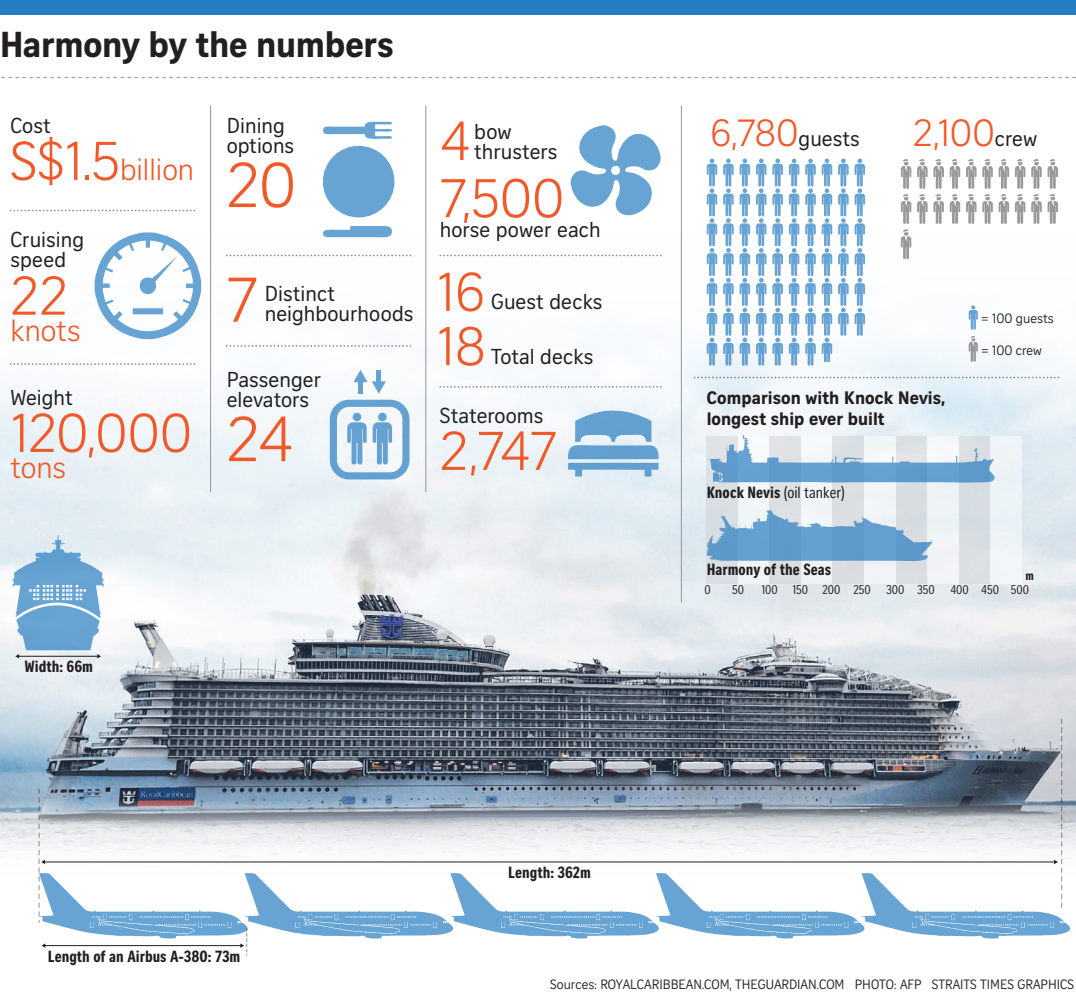
<style>
.page{position:relative;width:1076px;height:993px;background:#fff}
.page>*{position:absolute;margin:0;border:0;box-sizing:border-box;transform-origin:0 0}
.t1{font:61.25px "Curator Head ST Light";color:#f15929}
.t2{font:52.85px/54.2px "Curator Head ST Light";color:#f15929}
.t3{font:36.75px "Curator Head ST Light";color:#f15929}
.t4{font:700 35px "Curator Serp Text";letter-spacing:-.01em;color:#231f20}
.t5{font:29.75px "Curator Head ST Light";color:#f15929}
.t6{font:21px/20.1px "Curator Head ST Regular";color:#231f20}
.t7{font:17.5px/20.1px "Curator Head ST Bold";color:#231f20}
.t8{font:15.75px "Curator Head Cond ST Bold";color:#231f20}
.t9{font:15.75px "Curator Text Cond ST Regular";color:#231f20}
.t10{font:13.12px "Curator Serp Text";color:#231f20}
.t11{font:12.25px "Curator Text Cond ST Regular";color:#231f20}
.t12{font:12.25px "Curator Head Cond ST Bold";color:#231f20}
.s1{font-size:52.85px}
.s2{font-family:"Curator Head ST Light";font-size:36.75px;color:#f15929}
.s3{font-family:"Curator Head ST Regular";font-size:21px;color:#231f20}
.s4{font-family:"Curator Head Cond ST Bold"}
</style>
<div class="page">
<img style="left:0;top:418px;width:1076px;height:376px">
<div style="left:0;top:9px;width:1076px;height:409px;background:linear-gradient(to bottom,#fff,#f6f9fb)"></div>
<svg style="left:0;top:794px;width:1076px;height:129px"></svg>
<div style="left:707px;top:436px;width:31px;height:147px;background:#dadfe3"></div>
<div style="left:738px;top:436px;width:32px;height:147px;background:#f1f5f8"></div>
<div style="left:770px;top:436px;width:31px;height:147px;background:#dbdfe3"></div>
<div style="left:801px;top:436px;width:32px;height:147px;background:#f1f4f6"></div>
<div style="left:833px;top:436px;width:31px;height:147px;background:#dadee1"></div>
<div style="left:864px;top:436px;width:32px;height:147px;background:#f1f4f6"></div>
<div style="left:896px;top:436px;width:31px;height:147px;background:#d8dce0"></div>
<div style="left:927px;top:436px;width:32px;height:147px;background:#eff3f5"></div>
<div style="left:959px;top:436px;width:31px;height:147px;background:#d8dde1"></div>
<div style="left:990px;top:436px;width:32px;height:147px;background:#edf3f6"></div>
<svg style="left:0;top:77px;width:1076px;height:1px"></svg>
<div style="left:0;top:0;width:1076px;height:15px;background:#277dc1"></div>
<svg style="left:10px;top:209px;width:185px;height:2px"></svg>
<svg style="left:227px;top:254px;width:185px;height:2px"></svg>
<svg style="left:440px;top:254px;width:221px;height:2px"></svg>
<svg style="left:440px;top:386px;width:221px;height:1px"></svg>
<svg style="left:694px;top:376px;width:364px;height:2px"></svg>
<svg style="left:227px;top:345px;width:185px;height:2px"></svg>
<svg style="left:10px;top:363px;width:185px;height:2px"></svg>
<svg style="left:39px;top:718px;width:1031px;height:237px"></svg>
<svg style="left:12px;top:535px;width:93px;height:123px;background:#98bfdd"></svg>
<svg style="left:838px;top:158px;width:11px;height:178px"></svg>
<svg style="left:855px;top:158px;width:10px;height:178px"></svg>
<svg style="left:707px;top:158px;width:10px;height:207px"></svg>
<svg style="left:723px;top:158px;width:11px;height:207px"></svg>
<svg style="left:740px;top:158px;width:10px;height:207px"></svg>
<svg style="left:756px;top:158px;width:10px;height:207px"></svg>
<svg style="left:772px;top:158px;width:11px;height:207px"></svg>
<svg style="left:789px;top:158px;width:10px;height:207px"></svg>
<svg style="left:805px;top:158px;width:11px;height:207px"></svg>
<svg style="left:822px;top:158px;width:10px;height:203px"></svg>
<svg style="left:1031px;top:158px;width:27px;height:66px"></svg>
<svg style="left:1015px;top:158px;width:10px;height:66px"></svg>
<svg style="left:966px;top:158px;width:43px;height:66px"></svg>
<svg style="left:917px;top:158px;width:43px;height:66px"></svg>
<svg style="left:901px;top:158px;width:10px;height:101px"></svg>
<svg style="left:353px;top:370px;width:33px;height:23px"></svg>
<svg style="left:330px;top:399px;width:80px;height:80px"></svg>
<svg style="left:568px;top:410px;width:91px;height:66px;background:#96c0df"></svg>
<svg style="left:95px;top:232px;width:106px;height:107px"></svg>
<hr style="left:210px;top:106px;width:1px;height:386px;background:#939598">
<hr style="left:425px;top:106px;width:1px;height:386px;background:#939598">
<hr style="left:681px;top:106px;width:1px;height:496px;background:#939598">
<svg style="left:707px;top:435px;width:288px;height:47px"></svg>
<svg style="left:707px;top:510px;width:226px;height:51px"></svg>
<svg style="left:969px;top:305px;width:9px;height:56px"></svg>
<svg style="left:323px;top:122px;width:69px;height:18px"></svg>
<svg style="left:323px;top:225px;width:69px;height:12px"></svg>
<div style="left:323px;top:146px;width:71px;height:71px;background:#68a4d3;border-radius:50%"></div>
<svg style="left:571px;top:125px;width:90px;height:90px"></svg>
<h3 class="t4" style="left:0;top:23px;width:395px">Harmony by the numbers</h3>
<p class="t6" style="left:10px;top:115px;width:42px">Cost</p>
<h3 class="t5" style="left:10px;top:152px;width:185px"><span class="s1">S$1.5</span>billion</h3>
<p class="t6" style="left:10px;top:229px;width:75px">Cruising speed</p>
<h2 class="t2" style="left:10px;top:268px;width:58px">22</h2>
<h3 class="t5" style="left:10px;top:313px;width:72px">knots</h3>
<p class="t6" style="left:10px;top:387px;width:64px">Weight</p>
<h2 class="t2" style="left:10px;top:406px;width:183px">120,000</h2>
<h3 class="t5" style="left:10px;top:450px;width:57px">tons</h3>
<p class="t6" style="left:227px;top:115px;width:69px">Dining options</p>
<h1 class="t1" style="left:227px;top:150px;width:71px">20</h1>
<h1 class="t1" style="left:227px;top:264px;width:31px">7</h1>
<p class="t6" style="left:265px;top:283px;width:72px">Distinct</p>
<p class="t6" style="left:265px;top:304px;width:150px">neighbourhoods</p>
<p class="t6" style="left:227px;top:369px;width:96px">Passenger elevators</p>
<h1 class="t1" style="left:227px;top:404px;width:68px">24</h1>
<h2 class="t2" style="left:440px;top:114px;width:32px">4</h2>
<p class="t6" style="left:474px;top:121px;width:39px">bow</p>
<p class="t6" style="left:474px;top:141px;width:85px">thrusters</p>
<h2 class="t2" style="left:440px;top:171px;width:126px">7,500</h2>
<p class="t6" style="left:440px;top:220px;width:162px">horse power each</p>
<h2 class="t2" style="left:437px;top:265px;width:51px">16<br>18</h2>
<p class="t6" style="left:491px;top:291px;width:113px">Guest decks</p>
<p class="t6" style="left:491px;top:346px;width:104px">Total decks</p>
<p class="t6" style="left:440px;top:405px;width:105px">Staterooms</p>
<h2 class="t2" style="left:440px;top:423px;width:118px">2,747</h2>
<p class="t8" style="left:25px;top:658px;width:70px">Width: 66m</p>
<p class="t6" style="left:710px;top:128px;width:151px"><span class="s2">6,780</span>guests</p>
<h3 class="t3" style="left:913px;top:112px;width:126px">2,100<span class="s3">crew</span></h3>
<p class="t7" style="left:707px;top:388px;width:240px">Comparison with Knock Nevis, longest ship ever built</p>
<p class="t9" style="left:707px;top:483px;width:140px"><span class="s4">Knock Nevis</span> (oil tanker)</p>
<p class="t8" style="left:707px;top:560px;width:126px">Harmony of the Seas</p>
<p class="t10" style="left:981px;top:311px;width:74px">= 100 guests</p>
<p class="t10" style="left:981px;top:342px;width:62px">= 100 crew</p>
<p class="t12" style="left:1025px;top:569px;width:10px">m</p>
<p class="t11" style="left:704px;top:582px;width:8px">0</p>
<p class="t11" style="left:732px;top:582px;width:13px">50</p>
<p class="t11" style="left:762px;top:582px;width:111px">100 150 200 250</p>
<p class="t11" style="left:886px;top:582px;width:50px">300 350</p>
<p class="t11" style="left:950px;top:582px;width:80px">400 450 500</p>
<p class="t8" style="left:48px;top:947px;width:194px">Length of an Airbus A-380: 73m</p>
<p class="t8" style="left:508px;top:863px;width:84px">Length: 362m</p>
<p class="t10" style="left:550px;top:976px;width:525px">Sources: ROYALCARIBBEAN.COM, THEGUARDIAN.COM PHOTO: AFP STRAITS TIMES GRAPHICS</p>
</div>
